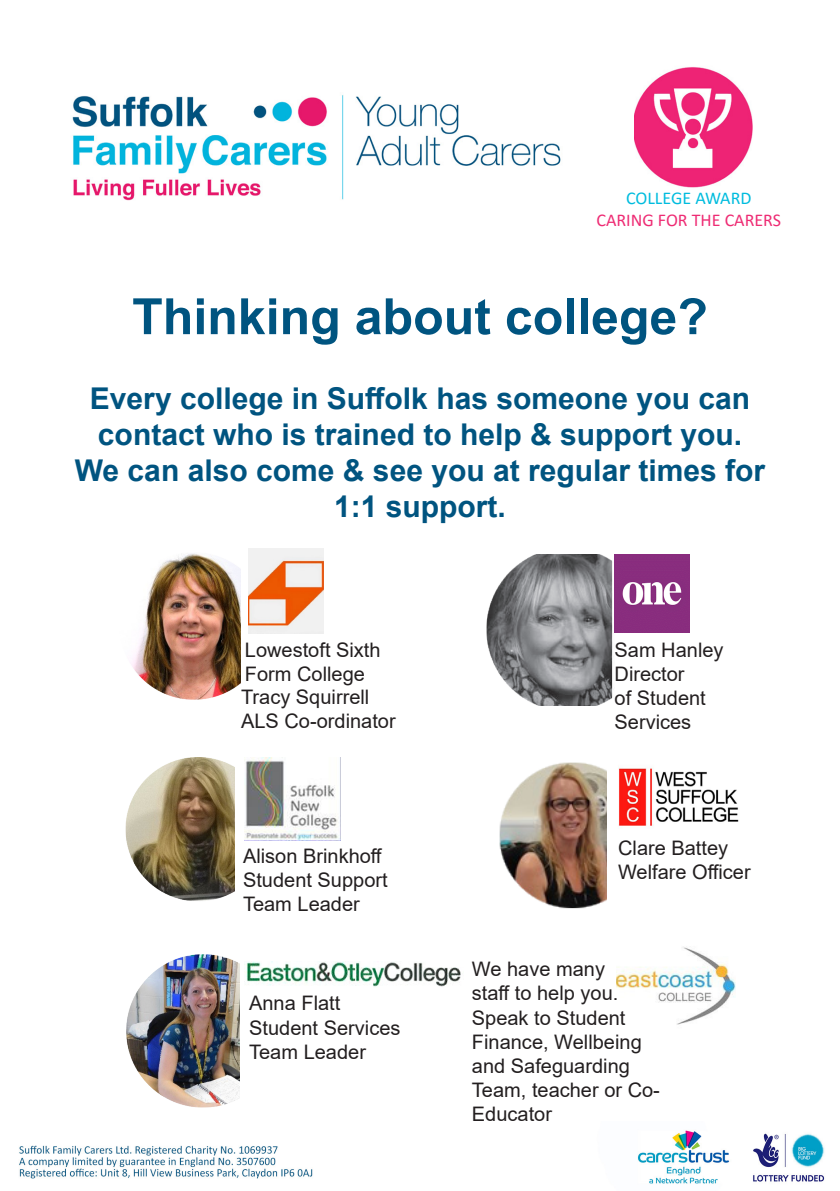
<style>
.page{position:relative;width:840px;height:1191px;background:#fff}
.page>*{position:absolute;margin:0;border:0;box-sizing:border-box;transform-origin:0 0}
.t1{font:700 50px "Arial";color:#005480}
.t2{font:700 30px/36px "Arial";color:#005480}
.t3{font:20px/24px "Arial";color:#231f20}
.t4{font:18px "Calibri";color:#ee2c74}
.t5{font:18px "Calibri";color:#00bcde}
</style>
<div class="page">
<img style="left:126px;top:757px;width:109px;height:144px">
<img style="left:126px;top:954px;width:147px;height:154px">
<img style="left:499px;top:762px;width:108px;height:147px">
<img style="left:486px;top:555px;width:127px;height:150px">
<img style="left:131px;top:553px;width:110px;height:147px">
<img style="left:614px;top:555px;width:75px;height:77px">
<img style="left:248px;top:548px;width:75px;height:86px">
<img style="left:245px;top:757px;width:95px;height:83px">
<img style="left:618px;top:767px;width:121px;height:59px">
<div style="left:240px;top:962px;width:59px;height:165px;background:#fff"></div>
<img style="left:246px;top:962px;width:215px;height:25px">
<img style="left:634px;top:67px;width:118px;height:121px">
<img style="left:616px;top:947px;width:119px;height:78px">
<img style="left:19px;top:1130px;width:806px;height:54px">
<img style="left:72px;top:95px;width:489px;height:106px">
<p class="t5" style="left:625px;top:185px;width:127px">COLLEGE AWARD</p>
<p class="t4" style="left:596px;top:207px;width:186px">CARING FOR THE CARERS</p>
<p class="t1" style="left:132px;top:281px;width:577px">Thinking about college?</p>
<p class="t2" style="left:90px;top:380px;width:661px">Every college in Suffolk has someone you can contact who is trained to help &amp; support you.</p>
<p class="t2" style="left:75px;top:452px;width:691px;text-align:center">We can also come &amp; see you at regular times for<br>1:1 support.</p>
<p class="t3" style="left:245px;top:638px;width:137px">Lowestoft Sixth<br>Form College</p>
<p class="t3" style="left:241px;top:685px;width:130px">Tracy Squirrell</p>
<p class="t3" style="left:241px;top:709px;width:156px">ALS Co-ordinator</p>
<p class="t3" style="left:243px;top:844px;width:141px">Alison Brinkhoff</p>
<p class="t3" style="left:243px;top:868px;width:146px">Student Support<br>Team Leader</p>
<p class="t3" style="left:249px;top:991px;width:93px">Anna Flatt</p>
<p class="t3" style="left:249px;top:1015px;width:153px">Student Services<br>Team Leader</p>
<p class="t3" style="left:614px;top:638px;width:110px">Sam Hanley</p>
<p class="t3" style="left:614px;top:662px;width:93px">Director of Student<br>Services</p>
<p class="t3" style="left:617px;top:835px;width:112px">Clare Battey</p>
<p class="t3" style="left:617px;top:859px;width:134px">Welfare Officer</p>
<p class="t3" style="left:471px;top:957px;width:189px">We have many<br>staff to help you.<br>Speak to Student<br>Finance, Wellbeing and Safeguarding<br>Team, teacher or Co-<br>Educator</p>
</div>
